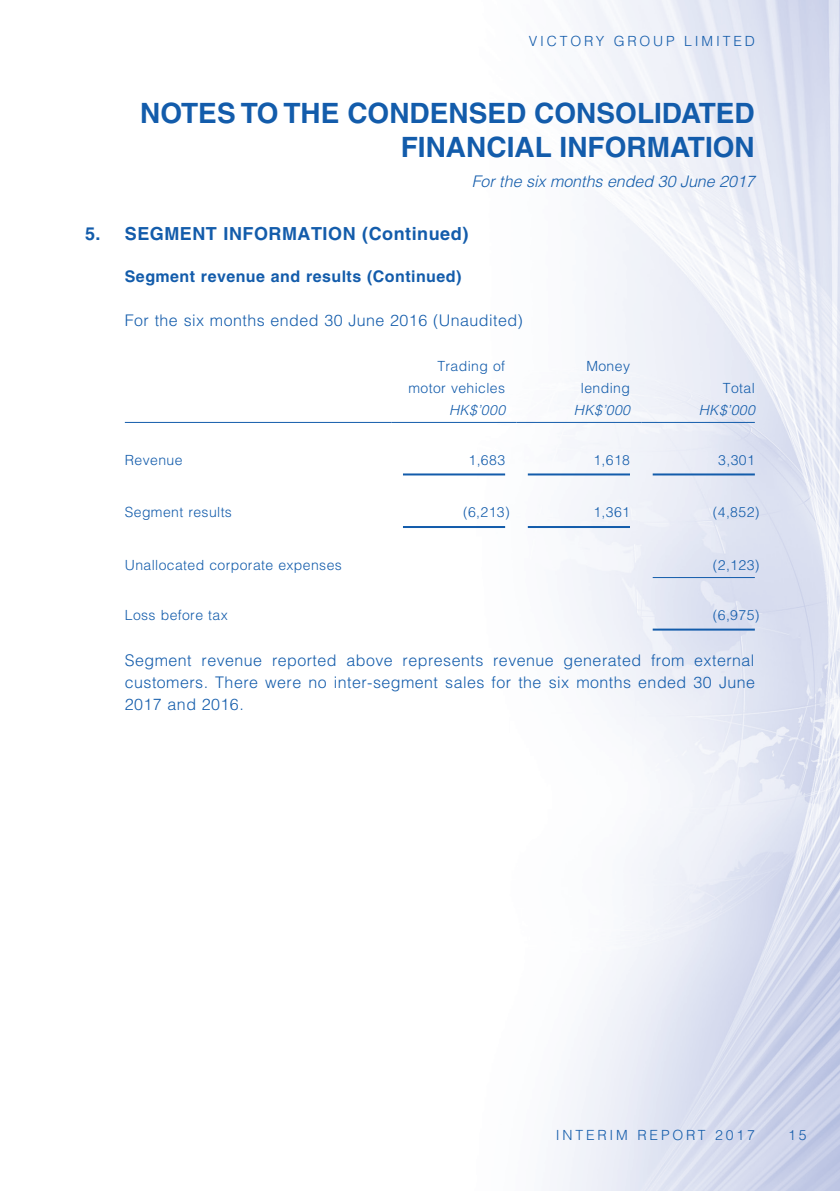
<style>
.page{position:relative;width:840px;height:1191px;background:#fff}
.page>*{position:absolute;margin:0;border:0;box-sizing:border-box;transform-origin:0 0}
.t1{font:700 28px/33.6px "Helvetica LT Std";color:#135cab;text-align:right}
.t2{font:700 18px "Helvetica LT Std";letter-spacing:.03em;color:#135cab}
.t3{font:300 16px/22px "Helvetica LT Std";letter-spacing:.03em;color:#135cab;text-align:justify}
.t4{font:700 16px "Helvetica LT Std";letter-spacing:.03em;color:#135cab}
.t5{font:italic 300 16px "Helvetica LT Std";color:#135cab}
.t6{font:300 14px/22px "Helvetica LT Std";letter-spacing:.03em;color:#135cab;text-align:right}
.t7{font:300 14px "Helvetica LT Std";letter-spacing:.2em;color:#135cab}
.t8{font:italic 300 14px "Helvetica LT Std";letter-spacing:.03em;color:#135cab}
</style>
<div class="page">
<img style="left:124px;top:0;width:715px;height:1191px">
<hr style="left:125px;top:422px;width:266px;height:1px;background:#135cab">
<hr style="left:391px;top:422px;width:125px;height:1px;background:#135cab">
<hr style="left:516px;top:422px;width:125px;height:1px;background:#135cab">
<hr style="left:641px;top:422px;width:113px;height:1px;background:#135cab">
<hr style="left:403px;top:473px;width:102px;height:2px;background:#135cab">
<hr style="left:527px;top:473px;width:102px;height:2px;background:#135cab">
<hr style="left:652px;top:473px;width:102px;height:2px;background:#135cab">
<hr style="left:403px;top:526px;width:102px;height:2px;background:#135cab">
<hr style="left:527px;top:526px;width:102px;height:2px;background:#135cab">
<hr style="left:652px;top:577px;width:102px;height:1px;background:#135cab">
<hr style="left:652px;top:628px;width:102px;height:2px;background:#135cab">
<p class="t7" style="left:528px;top:32px;width:227px">VICTORY GROUP LIMITED</p>
<h1 class="t1" style="left:140px;top:96px;width:615px">NOTES TO THE CONDENSED CONSOLIDATED<br>FINANCIAL INFORMATION</h1>
<p class="t5" style="left:471px;top:171px;width:284px">For the six months ended 30 June 2017</p>
<p class="t2" style="left:85px;top:222px;width:384px">5. SEGMENT INFORMATION (CONTINUED)</p>
<p class="t4" style="left:125px;top:267px;width:338px">SEGMENT REVENUE AND RESULTS (CONTINUED)</p>
<p class="t3" style="left:125px;top:309px;width:399px">For the six months ended 30 June 2016 (Unaudited)</p>
<p class="t6" style="left:408px;top:354px;width:98px">Trading of motor vehicles</p>
<p class="t6" style="left:580px;top:354px;width:51px;text-align:center">Money lending</p>
<p class="t6" style="left:722px;top:376px;width:33px">Total</p>
<p class="t8" style="left:449px;top:401px;width:58px">HK$’000</p>
<p class="t8" style="left:573px;top:401px;width:58px">HK$’000</p>
<p class="t8" style="left:698px;top:401px;width:58px">HK$’000</p>
<p class="t6" style="left:125px;top:448px;width:59px">Revenue</p>
<p class="t6" style="left:468px;top:448px;width:38px">1,683</p>
<p class="t6" style="left:593px;top:448px;width:38px">1,618</p>
<p class="t6" style="left:717px;top:448px;width:38px">3,301</p>
<p class="t6" style="left:125px;top:501px;width:109px">Segment results</p>
<p class="t6" style="left:463px;top:501px;width:48px">(6,213)</p>
<p class="t6" style="left:593px;top:501px;width:38px">1,361</p>
<p class="t6" style="left:712px;top:501px;width:48px">(4,852)</p>
<p class="t6" style="left:125px;top:553px;width:218px">Unallocated corporate expenses</p>
<p class="t6" style="left:712px;top:553px;width:48px">(2,123)</p>
<p class="t6" style="left:125px;top:603px;width:104px">Loss before tax</p>
<p class="t6" style="left:712px;top:603px;width:48px">(6,975)</p>
<p class="t3" style="left:125px;top:649px;width:631px">Segment revenue reported above represents revenue generated from external customers. There were no inter-segment sales for the six months ended 30 June 2017 and 2016.</p>
<p class="t7" style="left:555px;top:1126px;width:200px">INTERIM REPORT 2017</p>
<p class="t6" style="left:787px;top:1124px;width:20px">15</p>
</div>
